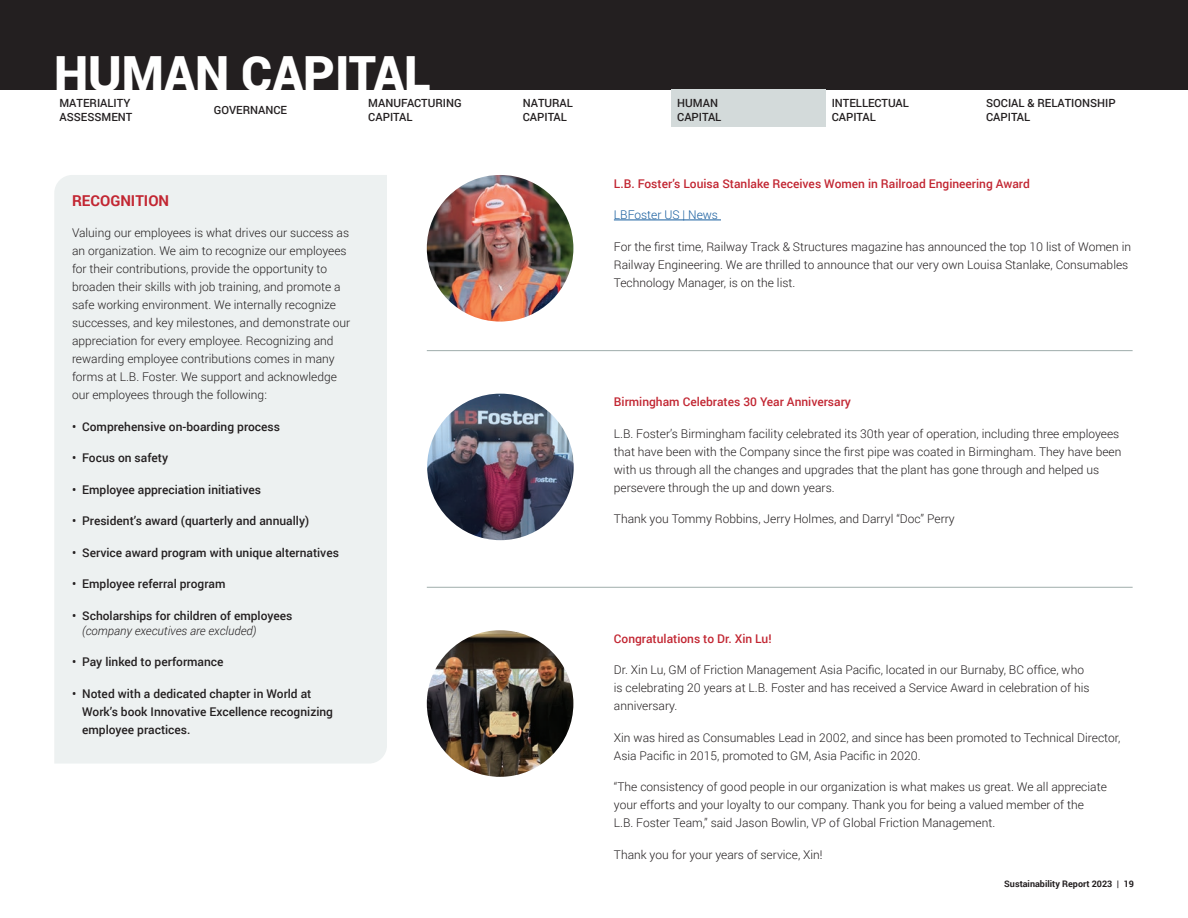
<style>
.page{position:relative;width:1188px;height:918px;background:#fff}
.page>*{position:absolute;margin:0;border:0;box-sizing:border-box;transform-origin:0 0}
.t1{font:900 48.45px "Roboto";color:#fff}
.Subhead{font:700 15px "Roboto";color:#c22632}
.Body_Copy_23{font:300 12px/18px "Roboto";color:#231f20}
.Bullets_Bold{font:500 12px/18px "Roboto";color:#231f20}
.Callout_Small_23{font:500 12px "Roboto";color:#c22632}
.Body_Copy_23-2{font:300 12px "Roboto";color:#175d9e}
.t2{font:500 11.25px/13.5px "Roboto";color:#231f20}
.t3{font:700 9px "Roboto";color:#231f20}
.s1{font-weight:300;font-style:italic}
</style>
<div class="page">
<div style="left:0;top:0;width:1188px;height:90px;background:#231f20"></div>
<div style="left:671px;top:90px;width:155px;height:37px;background:#d3dada"></div>
<div style="left:54px;top:175px;width:333px;height:589px;background:#edf1f1"></div>
<hr style="left:614px;top:220px;width:107px;height:1px;background:#175d9e">
<img style="left:427px;top:175px;width:146px;height:147px;border-radius:73px">
<img style="left:427px;top:394px;width:147px;height:146px;border-radius:73px">
<img style="left:427px;top:630px;width:146px;height:147px;border-radius:73px">
<hr style="left:427px;top:350px;width:706px;height:1px;background:#9fadab">
<hr style="left:427px;top:587px;width:706px;height:1px;background:#9fadab">
<h1 class="t1" style="left:54px;top:40px;width:378px">HUMAN CAPITAL</h1>
<p class="t2" style="left:59px;top:96px;width:74px">MATERIALITY<br>ASSESSMENT</p>
<p class="t2" style="left:214px;top:103px;width:75px">GOVERNANCE</p>
<p class="t2" style="left:368px;top:96px;width:95px">MANUFACTURING<br>CAPITAL</p>
<p class="t2" style="left:523px;top:96px;width:52px">NATURAL<br>CAPITAL</p>
<p class="t2" style="left:677px;top:96px;width:46px">HUMAN<br>CAPITAL</p>
<p class="t2" style="left:832px;top:96px;width:79px">INTELLECTUAL<br>CAPITAL</p>
<p class="t2" style="left:986px;top:96px;width:131px">SOCIAL &amp; RELATIONSHIP<br>CAPITAL</p>
<p class="Subhead" style="left:72px;top:190px;width:99px">RECOGNITION</p>
<p class="Body_Copy_23" style="left:72px;top:224px;width:280px">Valuing our employees is what drives our success as an organization. We aim to recognize our employees for their contributions, provide the opportunity to broaden their skills with job training, and promote a safe working environment. We internally recognize successes, and key milestones, and demonstrate our appreciation for every employee. Recognizing and rewarding employee contributions comes in many forms at L.B. Foster. We support and acknowledge our employees through the following:</p>
<p class="Bullets_Bold" style="left:72px;top:417px;width:210px">• Comprehensive on-boarding process</p>
<p class="Bullets_Bold" style="left:72px;top:448px;width:98px">• Focus on safety</p>
<p class="Bullets_Bold" style="left:72px;top:480px;width:190px">• Employee appreciation initiatives</p>
<p class="Bullets_Bold" style="left:72px;top:511px;width:239px">• President’s award (quarterly and annually)</p>
<p class="Bullets_Bold" style="left:72px;top:543px;width:268px">• Service award program with unique alternatives</p>
<p class="Bullets_Bold" style="left:72px;top:574px;width:155px">• Employee referral program</p>
<p class="Bullets_Bold" style="left:82px;top:607px;width:212px;line-height:15px;text-indent:-10px">• Scholarships for children of employees <span class="s1">(company executives are excluded)</span></p>
<p class="Bullets_Bold" style="left:72px;top:652px;width:153px">• Pay linked to performance</p>
<p class="Bullets_Bold" style="left:82px;top:684px;width:252px;text-indent:-10px">• Noted with a dedicated chapter in World at<br>Work’s book Innovative Excellence recognizing employee practices.</p>
<p class="Callout_Small_23" style="left:614px;top:175px;width:417px">L.B. Foster’s Louisa Stanlake Receives Women in Railroad Engineering Award</p>
<p class="Body_Copy_23-2" style="left:614px;top:206px;width:106px">LBFoster US | News</p>
<p class="Body_Copy_23" style="left:614px;top:237px;width:519px">For the first time, Railway Track &amp; Structures magazine has announced the top 10 list of Women in<br>Railway Engineering. We are thrilled to announce that our very own Louisa Stanlake, Consumables<br>Technology Manager, is on the list.</p>
<p class="Callout_Small_23" style="left:614px;top:393px;width:239px">Birmingham Celebrates 30 Year Anniversary</p>
<p class="Body_Copy_23" style="left:614px;top:424px;width:509px">L.B. Foster’s Birmingham facility celebrated its 30th year of operation, including three employees that have been with the Company since the first pipe was coated in Birmingham. They have been with us through all the changes and upgrades that the plant has gone through and helped us persevere through the up and down years.</p>
<p class="Body_Copy_23" style="left:614px;top:510px;width:342px">Thank you Tommy Robbins, Jerry Holmes, and Darryl “Doc” Perry</p>
<p class="Callout_Small_23" style="left:614px;top:630px;width:159px">Congratulations to Dr. Xin Lu!</p>
<p class="Body_Copy_23" style="left:614px;top:661px;width:477px">Dr. Xin Lu, GM of Friction Management Asia Pacific, located in our Burnaby, BC office, who is celebrating 20 years at L.B. Foster and has received a Service Award in celebration of his anniversary.</p>
<p class="Body_Copy_23" style="left:614px;top:728px;width:508px">Xin was hired as Consumables Lead in 2002, and since has been promoted to Technical Director,<br>Asia Pacific in 2015, promoted to GM, Asia Pacific in 2020.</p>
<p class="Body_Copy_23" style="left:614px;top:778px;width:494px">“The consistency of good people in our organization is what makes us great. We all appreciate your efforts and your loyalty to our company. Thank you for being a valued member of the<br>L.B. Foster Team,” said Jason Bowlin, VP of Global Friction Management.</p>
<p class="Body_Copy_23" style="left:614px;top:845px;width:210px">Thank you for your years of service, Xin!</p>
<p class="t3" style="left:1004px;top:877px;width:131px">Sustainability Report 2023 | 19</p>
</div>
